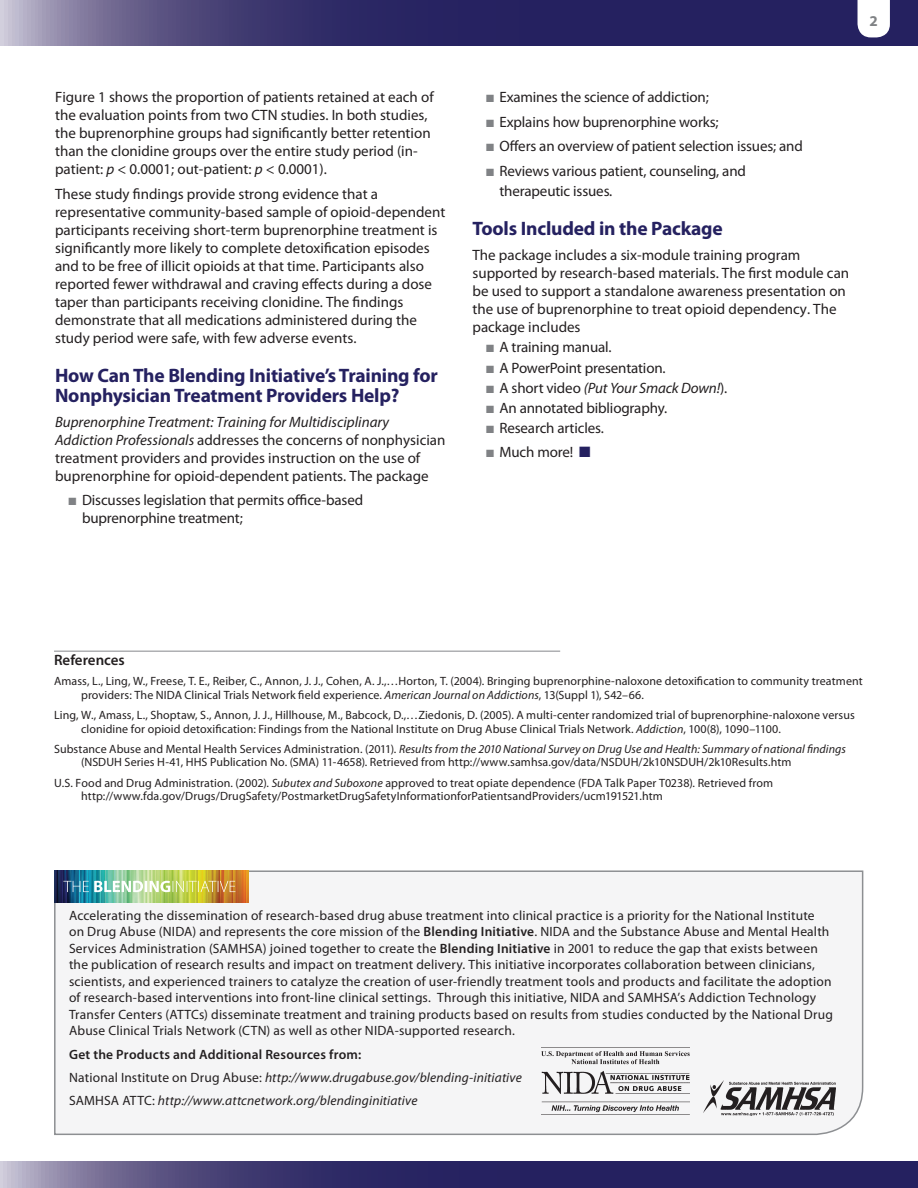
<style>
.page{position:relative;width:918px;height:1188px;background:#fff}
.page>*{position:absolute;margin:0;border:0;box-sizing:border-box;transform-origin:0 0}
.t1{font:700 19.5px/19.5px "Myriad Pro";letter-spacing:-.01em;color:#252160}
.Lbody{font:15px/18px "Myriad Pro";color:#231f20}
.Lbody-2{font:italic 15px "Myriad Pro";letter-spacing:-.01em;color:#231f20}
.t2{font:600 15px "Myriad Pro";color:#231f20}
.t3{font:700 15px "Myriad Pro";color:#808285}
.t4{font:13.5px/16.5px "Myriad Pro";letter-spacing:.015em;color:#231f20}
.t5{font:italic 13.5px "Myriad Pro";letter-spacing:.01em;color:#231f20}
.t6{font:600 13.5px "Myriad Pro";letter-spacing:.015em;color:#231f20}
.t7{font:12px/13.5px "Myriad Pro";letter-spacing:.01em;color:#231f20}
.t8{font:10.5px/20.2px "Zapf Dingbats ITC";color:#808285;text-align:justify}
.s1{font-style:italic}
.s2{color:#808285}
.s3{font-style:normal}
.s4{color:#252160}
.s5{font-weight:600}
</style>
<div class="page">
<svg style="left:0;top:0;width:918px;height:45px;background:#3d3970"></svg>
<svg style="left:0;top:1161px;width:918px;height:27px;background:#3d3870"></svg>
<hr style="left:54px;top:651px;width:506px;height:1px;background:#939598">
<svg style="left:858px;top:0;width:32px;height:37px"></svg>
<div style="left:54px;top:870px;width:810px;height:265px;background:#f5f5f6"></div>
<img style="left:54px;top:871px;width:195px;height:31px">
<svg style="left:63px;top:881px;width:172px;height:11px"></svg>
<img style="left:542px;top:1047px;width:147px;height:67px">
<img style="left:703px;top:1081px;width:132px;height:35px">
<p class="Lbody" style="left:55px;top:88px;width:380px">Figure 1 shows the proportion of patients retained at each of the evaluation points from two CTN studies. In both studies, the buprenorphine groups had significantly better retention than the clonidine groups over the entire study period (in&shy;patient: <span class="s1">p</span> &lt; 0.0001; out-patient: <span class="s1">p</span> &lt; 0.0001).</p>
<p class="Lbody" style="left:55px;top:184px;width:392px">These study findings provide strong evidence that a representative community-based sample of opioid-dependent participants receiving short-term buprenorphine treatment is significantly more likely to complete detoxification episodes and to be free of illicit opioids at that time. Participants also reported fewer withdrawal and craving effects during a dose taper than participants receiving clonidine. The findings demonstrate that all medications administered during the study period were safe, with few adverse events.</p>
<h3 class="t1" style="left:55px;top:366px;width:384px">How Can The Blending Initiative’s Training for<br>Nonphysician Treatment Providers Help?</h3>
<p class="Lbody" style="left:55px;top:412px;width:392px"><span class="s1">Buprenorphine Treatment: Training for Multidisciplinary Addiction Professionals</span> addresses the concerns of nonphysician treatment providers and provides instruction on the use of buprenorphine for opioid-dependent patients. The package</p>
<p class="Lbody" style="left:82px;top:491px;width:283px;text-indent:-13px"><span class="s2">■</span> Discusses legislation that permits office-based buprenorphine treatment;</p>
<p class="t3" style="left:869px;top:11px;width:10px">2</p>
<p class="Lbody" style="left:499px;top:88px;width:211px">Examines the science of addiction;</p>
<p class="Lbody" style="left:499px;top:112px;width:221px">Explains how buprenorphine works;</p>
<p class="Lbody" style="left:499px;top:137px;width:305px">Offers an overview of patient selection issues; and</p>
<p class="Lbody" style="left:499px;top:161px;width:248px;line-height:19.5px">Reviews various patient, counseling, and therapeutic issues.</p>
<h3 class="t1" style="left:472px;top:219px;width:252px">Tools Included in the Package</h3>
<p class="Lbody" style="left:472px;top:246px;width:378px">The package includes a six-module training program supported by research-based materials. The first module can be used to support a standalone awareness presentation on the use of buprenorphine to treat opioid dependency. The package includes</p>
<p class="t8" style="left:486px;top:339px;width:9px">■ ■ ■ ■ ■</p>
<p class="t8" style="left:486px;top:443px;width:9px">■</p>
<p class="t8" style="left:486px;top:88px;width:9px">■</p>
<p class="t8" style="left:486px;top:113px;width:9px">■</p>
<p class="t8" style="left:486px;top:138px;width:9px">■</p>
<p class="t8" style="left:486px;top:163px;width:9px">■</p>
<p class="Lbody" style="left:499px;top:338px;width:114px">A training manual.</p>
<p class="Lbody" style="left:499px;top:358px;width:168px">A PowerPoint presentation.</p>
<p class="Lbody-2" style="left:499px;top:379px;width:229px"><span class="s3">A short video</span> (Put Your Smack Down!<span class="s3">).</span></p>
<p class="Lbody" style="left:499px;top:399px;width:169px">An annotated bibliography.</p>
<p class="Lbody" style="left:499px;top:419px;width:106px">Research articles.</p>
<p class="Lbody" style="left:499px;top:442px;width:93px">Much more! <span class="s4">■</span></p>
<h3 class="t2" style="left:54px;top:651px;width:72px">References</h3>
<p class="t7" style="left:81px;top:675px;width:783px;text-indent:-27px">Amass, L., Ling, W., Freese, T. E., Reiber, C., Annon, J. J., Cohen, A. J.,…Horton, T. (2004). Bringing buprenorphine-naloxone detoxification to community treatment providers: The NIDA Clinical Trials Network field experience. <span class="s1">American Journal on Addictions</span>, 13(Suppl 1), S42–66.</p>
<p class="t7" style="left:81px;top:708px;width:775px;text-indent:-27px">Ling, W., Amass, L., Shoptaw, S., Annon, J. J., Hillhouse, M., Babcock, D.,…Ziedonis, D. (2005). A multi-center randomized trial of buprenorphine-naloxone versus clonidine for opioid detoxification: Findings from the National Institute on Drug Abuse Clinical Trials Network. <span class="s1">Addiction</span>, 100(8), 1090–1100.</p>
<p class="t7" style="left:81px;top:742px;width:766px;text-indent:-27px">Substance Abuse and Mental Health Services Administration. (2011). <span class="s1">Results from the 2010 National Survey on Drug Use and Health: Summary of national findings </span>(NSDUH Series H-41, HHS Publication No. (SMA) 11-4658). Retrieved from http://www.samhsa.gov/data/NSDUH/2k10NSDUH/2k10Results.htm</p>
<p class="t7" style="left:81px;top:776px;width:694px;text-indent:-27px">U.S. Food and Drug Administration. (2002). <span class="s1">Subutex and Suboxone</span> approved to treat opiate dependence (FDA Talk Paper T0238). Retrieved from http://www.fda.gov/Drugs/DrugSafety/PostmarketDrugSafetyInformationforPatientsandProviders/ucm191521.htm</p>
<p class="t4" style="left:69px;top:907px;width:765px">Accelerating the dissemination of research-based drug abuse treatment into clinical practice is a priority for the National Institute on Drug Abuse (NIDA) and represents the core mission of the <span class="s5">Blending Initiative</span>. NIDA and the Substance Abuse and Mental Health Services Administration (SAMHSA) joined together to create the <span class="s5">Blending Initiative</span> in 2001 to reduce the gap that exists between the publication of research results and impact on treatment delivery. This initiative incorporates collaboration between clinicians, scientists, and experienced trainers to catalyze the creation of user-friendly treatment tools and products and facilitate the adoption of research-based interventions into front-line clinical settings. Through this initiative, NIDA and SAMHSA’s Addiction Technology Transfer Centers (ATTCs) disseminate treatment and training products based on results from studies conducted by the National Drug Abuse Clinical Trials Network (CTN) as well as other NIDA-supported research.</p>
<h3 class="t6" style="left:69px;top:1046px;width:294px">Get the Products and Additional Resources from:</h3>
<p class="t5" style="left:69px;top:1069px;width:454px"><span class="s3">National Institute on Drug Abuse:</span> http://www.drugabuse.gov/blending-initiative</p>
<p class="t5" style="left:69px;top:1092px;width:350px"><span class="s3">SAMHSA ATTC:</span> http://www.attcnetwork.org/blendinginitiative</p>
</div>
